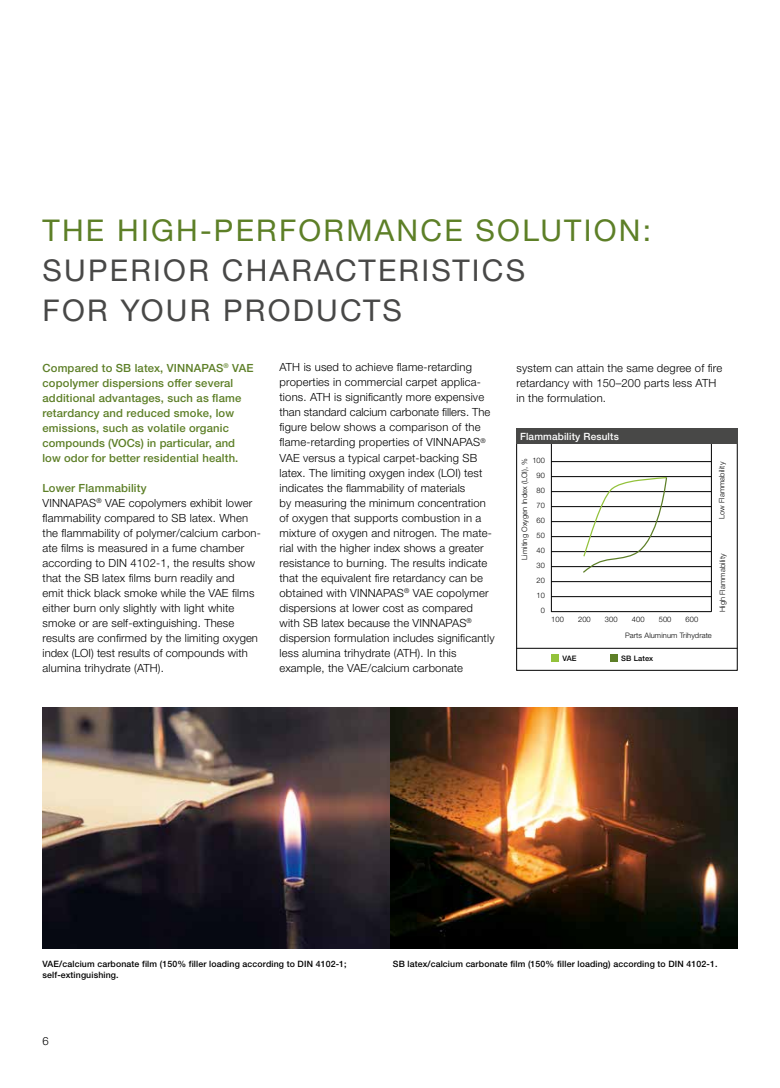
<style>
.page{position:relative;width:780px;height:1088px;background:#fff}
.page>*{position:absolute;margin:0;border:0;box-sizing:border-box;transform-origin:0 0}
.t1{font:30px/40px "Neue Helveticafor WACKER 55";letter-spacing:.075em;color:#484847}
.t2{font:30px "Neue Helveticafor WACKER 55";letter-spacing:.075em;color:#5d7f27}
.t3{font:11.25px/15px "Neue Helveticafor WACKER 45";letter-spacing:.015em;color:#000}
.t4{font:11.25px/15px "Neue Helveticafor WACKER 65";letter-spacing:.015em;color:#5d7f27}
.t5{font:10px "Neue Helveticafor WACKER 65";letter-spacing:.015em;color:#fff}
.t6{font:8.75px "Neue Helveticafor WACKER 65";letter-spacing:.015em;color:#000}
.t7{font:7.5px/15px "Neue Helveticafor WACKER 45";letter-spacing:.015em;color:#000;text-align:right}
.t8{font:7.5px "Neue Helveticafor WACKER 65";letter-spacing:.015em;color:#000}
</style>
<div class="page">
<img style="left:43px;top:707px;width:347px;height:241px">
<div style="left:516px;top:435px;width:221px;height:235px;border:1px solid #000"></div>
<hr style="left:551px;top:442px;width:1px;height:170px;background:#000">
<hr style="left:711px;top:442px;width:1px;height:170px;background:#000">
<hr style="left:551px;top:461px;width:160px;height:1px;background:#000">
<hr style="left:551px;top:476px;width:160px;height:1px;background:#000">
<hr style="left:551px;top:491px;width:160px;height:1px;background:#000">
<hr style="left:551px;top:506px;width:160px;height:1px;background:#000">
<hr style="left:551px;top:521px;width:160px;height:1px;background:#000">
<hr style="left:551px;top:536px;width:160px;height:1px;background:#000">
<hr style="left:551px;top:551px;width:160px;height:1px;background:#000">
<hr style="left:551px;top:566px;width:160px;height:1px;background:#000">
<hr style="left:551px;top:581px;width:160px;height:1px;background:#000">
<hr style="left:551px;top:596px;width:160px;height:1px;background:#000">
<hr style="left:551px;top:611px;width:160px;height:1px;background:#000">
<hr style="left:516px;top:648px;width:221px;height:1px;background:#000">
<div style="left:551px;top:654px;width:7px;height:7px;background:#93c23b"></div>
<div style="left:610px;top:654px;width:7px;height:7px;background:#5d7f27"></div>
<div style="left:516px;top:429px;width:221px;height:15px;background:#484847"></div>
<svg style="left:581px;top:476px;width:86px;height:97px"></svg>
<img style="left:390px;top:707px;width:347px;height:241px">
<h1 class="t2" style="left:43px;top:212px;width:610px">THE HIGH-PERFORMANCE SOLUTION:</h1>
<h1 class="t1" style="left:43px;top:250px;width:484px">SUPERIOR CHARACTERISTICS<br>FOR YOUR PRODUCTS</h1>
<p class="t4" style="left:43px;top:360px;width:212px">Compared to SB latex, VINNAPAS<sup>®</sup> VAE copolymer dispersions offer several additional advantages, such as flame retardancy and reduced smoke, low emissions, such as volatile organic compounds (VOCs) in particular, and low odor for better residential health.</p>
<p class="t4" style="left:43px;top:480px;width:105px">Lower Flammability</p>
<p class="t3" style="left:43px;top:495px;width:220px">VINNAPAS<sup>®</sup> VAE copolymers exhibit lower flammability compared to SB latex. When the flammability of polymer/calcium carbon&shy;ate films is measured in a fume chamber according to DIN 4102-1, the results show that the SB latex films burn readily and<br>emit thick black smoke while the VAE films either burn only slightly with light white smoke or are self-extinguishing. These results are confirmed by the limiting oxygen index (LOI) test results of compounds with alumina trihydrate (ATH).</p>
<p class="t3" style="left:279px;top:360px;width:216px">ATH is used to achieve flame-retarding properties in commercial carpet applica&shy;tions. ATH is significantly more expensive than standard calcium carbonate fillers. The figure below shows a comparison of the flame-retarding properties of VINNAPAS<sup>® </sup>VAE versus a typical carpet-backing SB latex. The limiting oxygen index (LOI) test indicates the flammability of materials<br>by measuring the minimum concentration of oxygen that supports combustion in a mixture of oxygen and nitrogen. The mate&shy;rial with the higher index shows a greater resistance to burning. The results indicate that the equivalent fire retardancy can be obtained with VINNAPAS<sup>®</sup> VAE copolymer dispersions at lower cost as compared with SB latex because the VINNAPAS<sup>® </sup>dispersion formulation includes significantly less alumina trihydrate (ATH). In this example, the VAE/calcium carbonate</p>
<p class="t3" style="left:516px;top:360px;width:207px">system can attain the same degree of fire retardancy with 150–200 parts less ATH in the formulation.</p>
<p class="t5" style="left:520px;top:430px;width:100px">Flammability Results</p>
<p class="t7" style="left:532px;top:452px;width:14px">100<br>90<br>80<br>70<br>60<br>50<br>40<br>30<br>20<br>10<br>0</p>
<p class="t7" style="left:517px;top:560px;width:103px;rotate:-90deg">Limiting Oxygen Index (LOI), %</p>
<p class="t7" style="left:551px;top:612px;width:14px">100</p>
<p class="t7" style="left:578px;top:612px;width:14px">200</p>
<p class="t7" style="left:605px;top:612px;width:14px">300</p>
<p class="t7" style="left:631px;top:612px;width:14px">400</p>
<p class="t7" style="left:658px;top:612px;width:14px">500</p>
<p class="t7" style="left:685px;top:612px;width:14px">600</p>
<p class="t7" style="left:714px;top:519px;width:59px;rotate:-90deg">Low Flammability</p>
<p class="t7" style="left:714px;top:612px;width:60px;rotate:-90deg">High Flammability</p>
<p class="t7" style="left:625px;top:627px;width:88px">Parts Aluminum Trihydrate</p>
<p class="t8" style="left:562px;top:653px;width:16px">VAE</p>
<p class="t8" style="left:621px;top:653px;width:33px">SB Latex</p>
<p class="t6" style="left:43px;top:958px;width:305px">VAE/calcium carbonate film (150% filler loading according to DIN 4102-1;</p>
<p class="t6" style="left:393px;top:958px;width:326px">SB latex/calcium carbonate film (150% filler loading) according to DIN 4102-1.</p>
<p class="t6" style="left:43px;top:970px;width:78px">self-extinguishing.</p>
<p class="t3" style="left:43px;top:1034px;width:8px">6</p>
</div>
